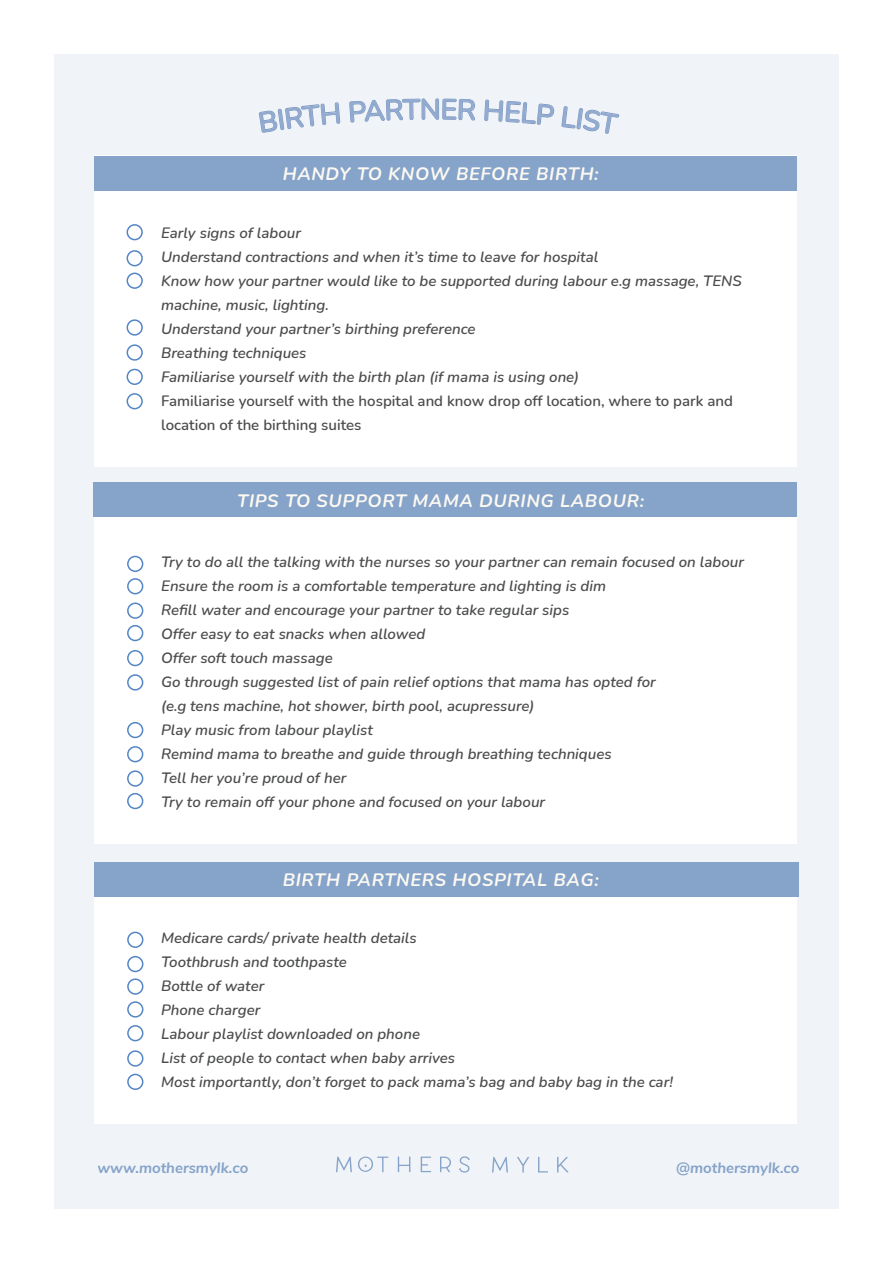
<style>
.page{position:relative;width:893px;height:1263px;background:#fff}
.page>*{position:absolute;margin:0;border:0;box-sizing:border-box;transform-origin:0 0}
.t1{font:600 28.5px "Nunito";color:#92aad0}
.t2{font:italic 700 18px "Nunito";letter-spacing:.04em;color:#fcf9f2}
.t3{font:italic 600 15px/24px "Nunito";color:#4b4c4d}
.t4{font:600 15px/24px "Nunito";color:#4b4c4d}
.t5{font:italic 700 15px "Nunito Sans";color:#86a3c9}
</style>
<div class="page">
<div style="left:54px;top:54px;width:785px;height:1155px;background:#f0f4f8"></div>
<div style="left:94px;top:156px;width:702px;height:311px;background:#fff"></div>
<div style="left:94px;top:511px;width:702px;height:332px;background:#fff"></div>
<div style="left:94px;top:875px;width:702px;height:248px;background:#fff"></div>
<div style="left:94px;top:156px;width:702px;height:34px;background:#86a3c9"></div>
<div style="left:93px;top:483px;width:703px;height:34px;background:#86a3c9"></div>
<div style="left:94px;top:862px;width:705px;height:34px;background:#86a3c9"></div>
<div style="left:127px;top:556px;width:16px;height:16px;border:2px solid #5485c4;border-radius:50%"></div>
<div style="left:127px;top:250px;width:16px;height:16px;border:2px solid #5485c4;border-radius:50%"></div>
<div style="left:127px;top:650px;width:16px;height:16px;border:2px solid #5485c4;border-radius:50%"></div>
<div style="left:127px;top:344px;width:16px;height:17px;border:2px solid #5485c4;border-radius:50%"></div>
<div style="left:127px;top:746px;width:16px;height:16px;border:2px solid #5485c4;border-radius:50%"></div>
<div style="left:127px;top:932px;width:16px;height:16px;border:2px solid #5485c4;border-radius:50%"></div>
<div style="left:127px;top:674px;width:16px;height:16px;border:2px solid #5485c4;border-radius:50%"></div>
<div style="left:127px;top:369px;width:16px;height:16px;border:2px solid #5485c4;border-radius:50%"></div>
<div style="left:127px;top:393px;width:16px;height:16px;border:2px solid #5485c4;border-radius:50%"></div>
<div style="left:127px;top:722px;width:16px;height:16px;border:2px solid #5485c4;border-radius:50%"></div>
<div style="left:127px;top:770px;width:16px;height:17px;border:2px solid #5485c4;border-radius:50%"></div>
<div style="left:127px;top:956px;width:16px;height:16px;border:2px solid #5485c4;border-radius:50%"></div>
<div style="left:127px;top:602px;width:16px;height:17px;border:2px solid #5485c4;border-radius:50%"></div>
<div style="left:127px;top:578px;width:16px;height:16px;border:2px solid #5485c4;border-radius:50%"></div>
<div style="left:127px;top:273px;width:16px;height:16px;border:2px solid #5485c4;border-radius:50%"></div>
<div style="left:127px;top:793px;width:16px;height:16px;border:2px solid #5485c4;border-radius:50%"></div>
<div style="left:127px;top:978px;width:16px;height:17px;border:2px solid #5485c4;border-radius:50%"></div>
<div style="left:127px;top:1050px;width:16px;height:17px;border:2px solid #5485c4;border-radius:50%"></div>
<div style="left:127px;top:1025px;width:16px;height:16px;border:2px solid #5485c4;border-radius:50%"></div>
<div style="left:127px;top:625px;width:16px;height:16px;border:2px solid #5485c4;border-radius:50%"></div>
<div style="left:127px;top:319px;width:16px;height:17px;border:2px solid #5485c4;border-radius:50%"></div>
<div style="left:127px;top:1001px;width:16px;height:16px;border:2px solid #5485c4;border-radius:50%"></div>
<div style="left:127px;top:1074px;width:16px;height:16px;border:2px solid #5485c4;border-radius:50%"></div>
<svg style="left:492px;top:1157px;width:16px;height:15px"></svg>
<svg style="left:517px;top:1157px;width:12px;height:15px"></svg>
<svg style="left:538px;top:1157px;width:10px;height:15px"></svg>
<svg style="left:557px;top:1157px;width:11px;height:15px"></svg>
<svg style="left:336px;top:1156px;width:16px;height:16px"></svg>
<svg style="left:398px;top:1156px;width:12px;height:16px"></svg>
<svg style="left:421px;top:1156px;width:10px;height:16px"></svg>
<svg style="left:440px;top:1156px;width:11px;height:16px"></svg>
<svg style="left:459px;top:1156px;width:11px;height:16px"></svg>
<svg style="left:358px;top:1156px;width:30px;height:16px"></svg>
<div style="left:127px;top:224px;width:16px;height:16px;border:2px solid #5485c4;border-radius:50%"></div>
<h1 class="t1" style="left:420px;top:89px;width:23px">N</h1>
<p class="t2" style="left:283px;top:161px;width:318px">HANDY TO KNOW BEFORE BIRTH:</p>
<p class="t3" style="left:161px;top:220px;width:141px">Early signs of labour</p>
<p class="t3" style="left:161px;top:244px;width:439px">Understand contractions and when it’s time to leave for hospital</p>
<p class="t3" style="left:161px;top:268px;width:582px">Know how your partner would like to be supported during labour e.g massage, TENS machine, music, lighting.</p>
<p class="t3" style="left:161px;top:316px;width:316px">Understand your partner’s birthing preference</p>
<p class="t3" style="left:161px;top:340px;width:147px">Breathing techniques</p>
<p class="t3" style="left:161px;top:364px;width:420px">Familiarise yourself with the birth plan (if mama is using one)</p>
<p class="t4" style="left:161px;top:388px;width:573px">Familiarise yourself with the hospital and know drop off location, where to park and location of the birthing suites</p>
<p class="t2" style="left:237px;top:488px;width:409px">TIPS TO SUPPORT MAMA DURING LABOUR:</p>
<p class="t3" style="left:161px;top:549px;width:584px">Try to do all the talking with the nurses so your partner can remain focused on labour</p>
<p class="t3" style="left:161px;top:573px;width:446px">Ensure the room is a comfortable temperature and lighting is dim</p>
<p class="t3" style="left:161px;top:597px;width:410px">Refill water and encourage your partner to take regular sips</p>
<p class="t3" style="left:161px;top:621px;width:266px">Offer easy to eat snacks when allowed</p>
<p class="t3" style="left:161px;top:645px;width:173px">Offer soft touch massage</p>
<p class="t3" style="left:161px;top:669px;width:496px">Go through suggested list of pain relief options that mama has opted for (e.g tens machine, hot shower, birth pool, acupressure)</p>
<p class="t3" style="left:161px;top:717px;width:213px">Play music from labour playlist</p>
<p class="t3" style="left:161px;top:741px;width:452px">Remind mama to breathe and guide through breathing techniques</p>
<p class="t3" style="left:161px;top:765px;width:187px">Tell her you’re proud of her</p>
<p class="t3" style="left:161px;top:789px;width:385px">Try to remain off your phone and focused on your labour</p>
<p class="t2" style="left:283px;top:867px;width:318px">BIRTH PARTNERS HOSPITAL BAG:</p>
<p class="t3" style="left:161px;top:925px;width:257px">Medicare cards/ private health details</p>
<p class="t3" style="left:161px;top:949px;width:187px">Toothbrush and toothpaste</p>
<p class="t3" style="left:161px;top:973px;width:105px">Bottle of water</p>
<p class="t3" style="left:161px;top:997px;width:101px">Phone charger</p>
<p class="t3" style="left:161px;top:1021px;width:260px">Labour playlist downloaded on phone</p>
<p class="t3" style="left:161px;top:1045px;width:295px">List of people to contact when baby arrives</p>
<p class="t3" style="left:161px;top:1069px;width:513px">Most importantly, don’t forget to pack mama’s bag and baby bag in the car!</p>
<p class="t5" style="left:97px;top:1156px;width:153px">www.mothersmylk.co</p>
<p class="t5" style="left:676px;top:1156px;width:125px">@mothersmylk.co</p>
</div>
